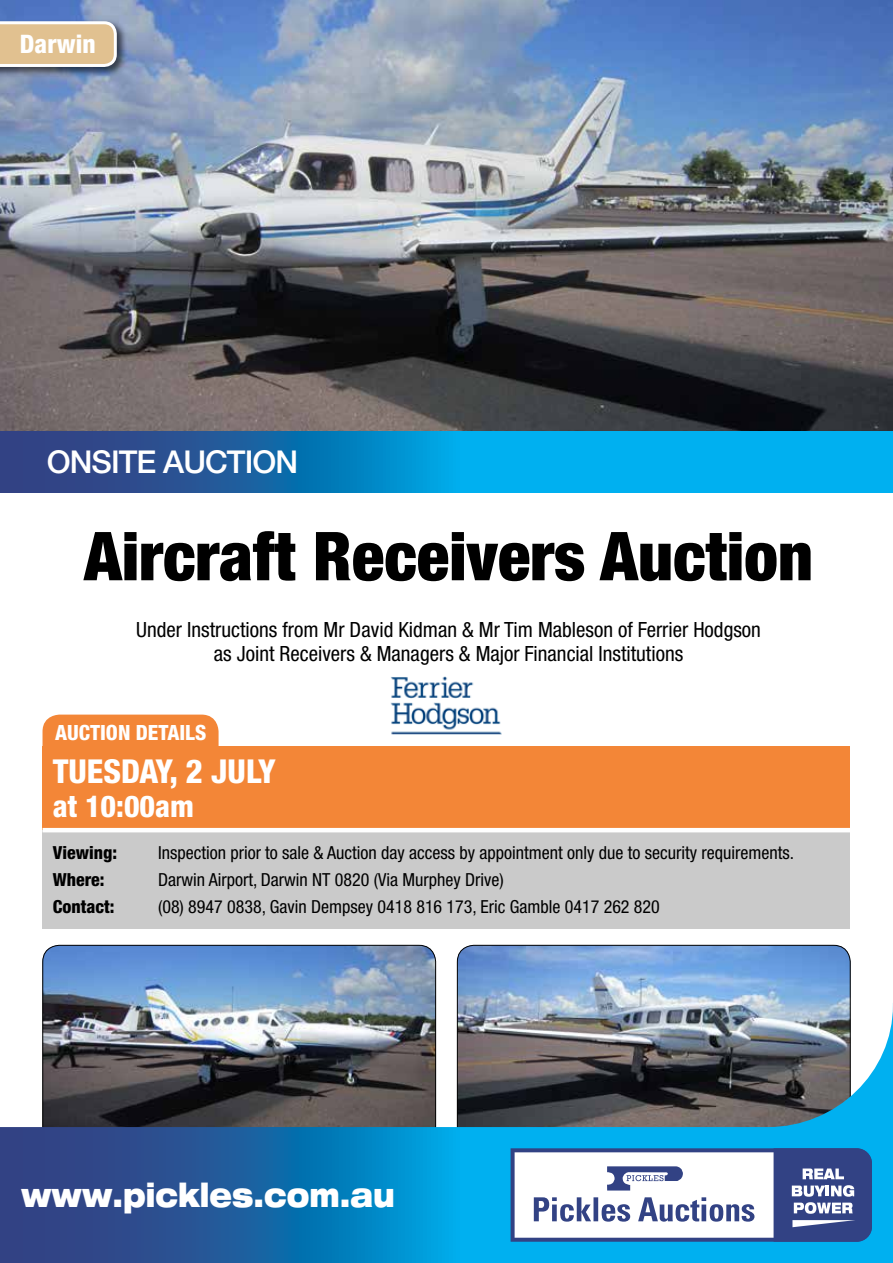
<style>
.page{position:relative;width:893px;height:1263px;background:#fff}
.page>*{position:absolute;margin:0;border:0;box-sizing:border-box;transform-origin:0 0}
.t1{font:900 condensed 67.5px "Helvetica Neue LT Std";color:#000}
.t2{font:900 expanded 33px "Helvetica Neue LT Pro";color:#fff;scale:.79 1}
.t3{font:800 condensed 33px "Helvetica Neue LT Std";color:#fff}
.t4{font:500 31.5px "Helvetica Neue LT Std";letter-spacing:-.03em;color:#fff}
.t5{font:800 condensed 30px "Helvetica Neue LT Std";color:#fff}
.t6{font:800 condensed 25.5px "Helvetica Neue LT Std";color:#fff}
.t7{font:condensed 21px/24px "Helvetica Neue LT Std";color:#000;text-align:center}
.t8{font:800 condensed 21px "Helvetica Neue LT Std";color:#fff}
.t9{font:condensed 18px "Helvetica Neue LT Std";color:#000}
.t10{font:800 condensed 18px "Helvetica Neue LT Std";color:#000}
</style>
<div class="page">
<img style="left:43px;top:945px;width:393px;height:58px">
<img style="left:457px;top:945px;width:393px;height:58px">
<img style="left:0;top:1003px;width:893px;height:260px">
<svg style="left:511px;top:1148px;width:361px;height:94px"></svg>
<img style="left:0;top:0;width:893px;height:432px">
<svg style="left:0;top:432px;width:893px;height:60px;background:#0d89c9"></svg>
<div style="left:0;top:19px;width:127px;height:59px;background:#000;opacity:.6"></div>
<svg style="left:0;top:21px;width:117px;height:46px;background:#e2c8a0"></svg>
<img style="left:390px;top:676px;width:112px;height:59px">
<div style="left:43px;top:715px;width:176px;height:63px;background:#f38637;border-radius:17px"></div>
<div style="left:43px;top:746px;width:807px;height:84px;background:#f38637"></div>
<div style="left:43px;top:830px;width:807px;height:99px;background:#cacaca"></div>
<hr style="left:43px;top:828px;width:807px;height:4px;background:#fff">
<h3 class="t6" style="left:20px;top:28px;width:77px">Darwin</h3>
<h3 class="t4" style="left:47px;top:443px;width:253px">ONSITE AUCTION</h3>
<h1 class="t1" style="left:84px;top:515px;width:730px">Aircraft Receivers Auction</h1>
<p class="t7" style="left:136px;top:618px;width:626px">Under Instructions from Mr David Kidman &amp; Mr Tim Mableson of Ferrier Hodgson as Joint Receivers &amp; Managers &amp; Major Financial Institutions</p>
<p class="t8" style="left:55px;top:719px;width:153px">Auction details</p>
<h2 class="t3" style="left:53px;top:750px;width:225px">Tuesday, 2 July</h2>
<h3 class="t5" style="left:53px;top:788px;width:143px">at 10:00am</h3>
<p class="t10" style="left:53px;top:841px;width:66px">Viewing:</p>
<p class="t9" style="left:158px;top:842px;width:638px">Inspection prior to sale &amp; Auction day access by appointment only due to security requirements.</p>
<p class="t10" style="left:53px;top:868px;width:53px">Where:</p>
<p class="t9" style="left:158px;top:869px;width:347px">Darwin Airport, Darwin NT 0820 (Via Murphey Drive)</p>
<p class="t10" style="left:53px;top:895px;width:63px">Contact:</p>
<p class="t9" style="left:158px;top:896px;width:503px">(08) 8947 0838, Gavin Dempsey 0418 816 173, Eric Gamble 0417 262 820</p>
<h2 class="t2" style="left:21px;top:1173px;width:474px">www.pickles.com.au</h2>
</div>
